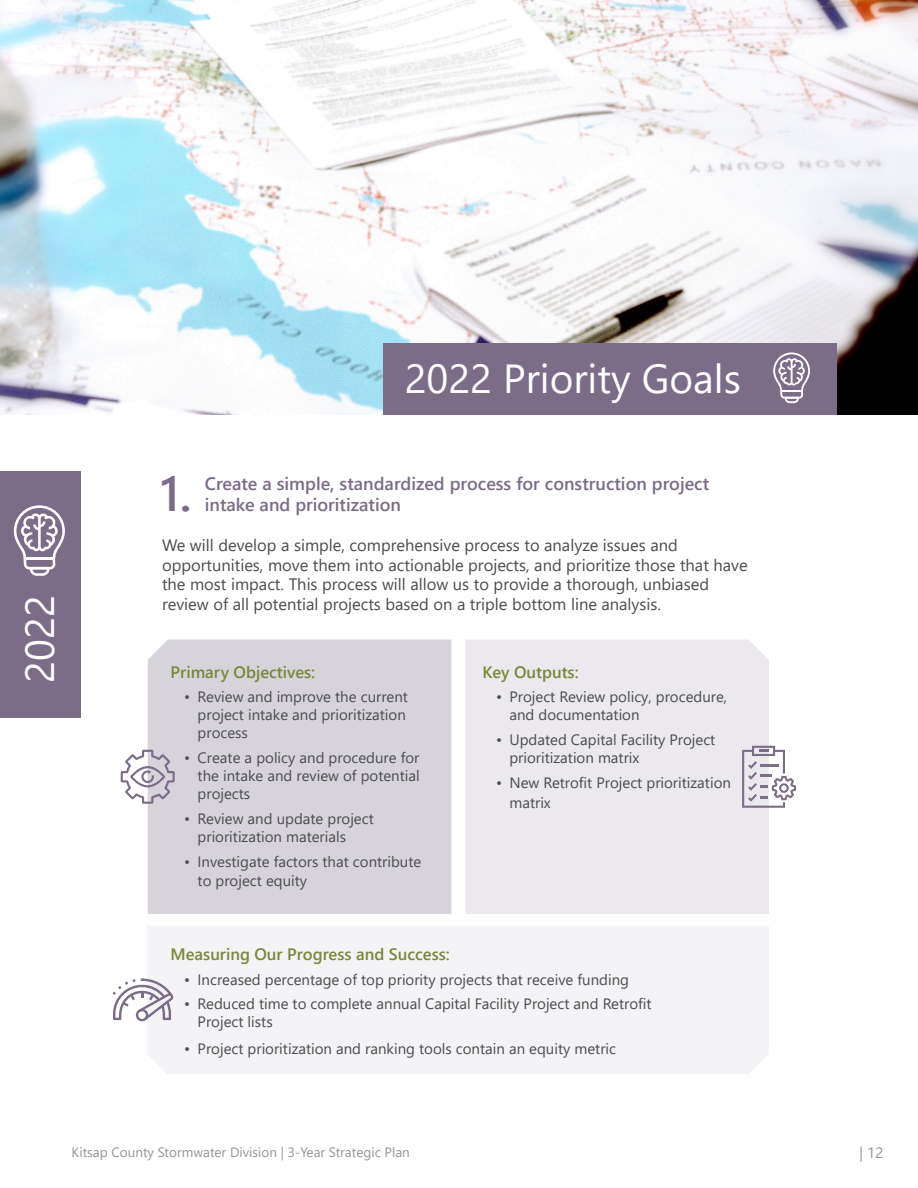
<style>
.page{position:relative;width:918px;height:1188px;background:#fff}
.page>*{position:absolute;margin:0;border:0;box-sizing:border-box;transform-origin:0 0}
.t1{font:600 48.9px "Segoe UI";color:#7b6c87}
.t2{font:40.5px "Segoe UI";color:#fff}
.t3{font:600 18px/21.6px "Segoe UI";color:#7b6c87}
.t4{font:16.5px/19.8px "Segoe UI";color:#4b4c4d}
.t5{font:600 16.5px "Segoe UI";color:#788739}
.t6{font:15px/18px "Segoe UI";color:#4b4c4d}
.t7{font:15px "Segoe UI";color:#939598}
.t8{font:13.5px "Segoe UI";color:#939598}
</style>
<div class="page">
<img style="left:0;top:0;width:918px;height:415px">
<div style="left:465px;top:640px;width:304px;height:274px;background:#ebe9ed"></div>
<div style="left:147px;top:926px;width:622px;height:148px;background:#f4f3f5"></div>
<div style="left:148px;top:640px;width:303px;height:274px;background:#d7d3db"></div>
<div style="left:383px;top:343px;width:454px;height:72px;background:#7b6c87"></div>
<div style="left:0;top:471px;width:81px;height:246px;background:#7b6c87"></div>
<svg style="left:773px;top:352px;width:37px;height:51px"></svg>
<svg style="left:14px;top:505px;width:51px;height:71px"></svg>
<svg style="left:121px;top:750px;width:54px;height:54px"></svg>
<svg style="left:113px;top:979px;width:61px;height:42px"></svg>
<svg style="left:742px;top:746px;width:54px;height:62px"></svg>
<p class="t2" style="left:2px;top:683px;width:89px;rotate:-90deg">2022</p>
<p class="t2" style="left:405px;top:340px;width:338px">2022 Priority Goals</p>
<p class="t1" style="left:160px;top:448px;width:33px">1.</p>
<p class="t3" style="left:205px;top:471px;width:506px">Create a simple, standardized process for construction project intake and prioritization</p>
<p class="t4" style="left:162px;top:533px;width:587px">We will develop a simple, comprehensive process to analyze issues and opportunities, move them into actionable projects, and prioritize those that have the most impact. This process will allow us to provide a thorough, unbiased review of all potential projects based on a triple bottom line analysis.</p>
<p class="t5" style="left:171px;top:656px;width:146px">Primary Objectives:</p>
<p class="t6" style="left:198px;top:687px;width:212px;text-indent:-13px">• Review and improve the current project intake and prioritization process</p>
<p class="t6" style="left:198px;top:747px;width:224px;text-align:justify;text-indent:-13px">• Create a policy and procedure for the intake and review of potential projects</p>
<p class="t6" style="left:198px;top:808px;width:178px;text-indent:-13px">• Review and update project prioritization materials</p>
<p class="t6" style="left:198px;top:850px;width:225px;line-height:19.8px;text-indent:-13px">• Investigate factors that contribute to project equity</p>
<p class="t5" style="left:483px;top:656px;width:98px">Key Outputs:</p>
<p class="t6" style="left:510px;top:687px;width:219px;text-indent:-14px">• Project Review policy, procedure, and documentation</p>
<p class="t6" style="left:510px;top:729px;width:207px;text-indent:-14px">• Updated Capital Facility Project prioritization matrix</p>
<p class="t6" style="left:510px;top:771px;width:223px;line-height:19.8px;text-indent:-14px">• New Retrofit Project prioritization matrix</p>
<p class="t5" style="left:171px;top:938px;width:281px">Measuring Our Progress and Success:</p>
<p class="t6" style="left:184px;top:969px;width:446px">• Increased percentage of top priority projects that receive funding</p>
<p class="t6" style="left:198px;top:994px;width:455px;text-indent:-13px">• Reduced time to complete annual Capital Facility Project and Retrofit<br>Project lists</p>
<p class="t6" style="left:184px;top:1038px;width:434px">• Project prioritization and ranking tools contain an equity metric</p>
<p class="t8" style="left:72px;top:1140px;width:340px">Kitsap County Stormwater Division | 3-Year Strategic Plan</p>
<p class="t7" style="left:860px;top:1139px;width:25px">| 12</p>
</div>
